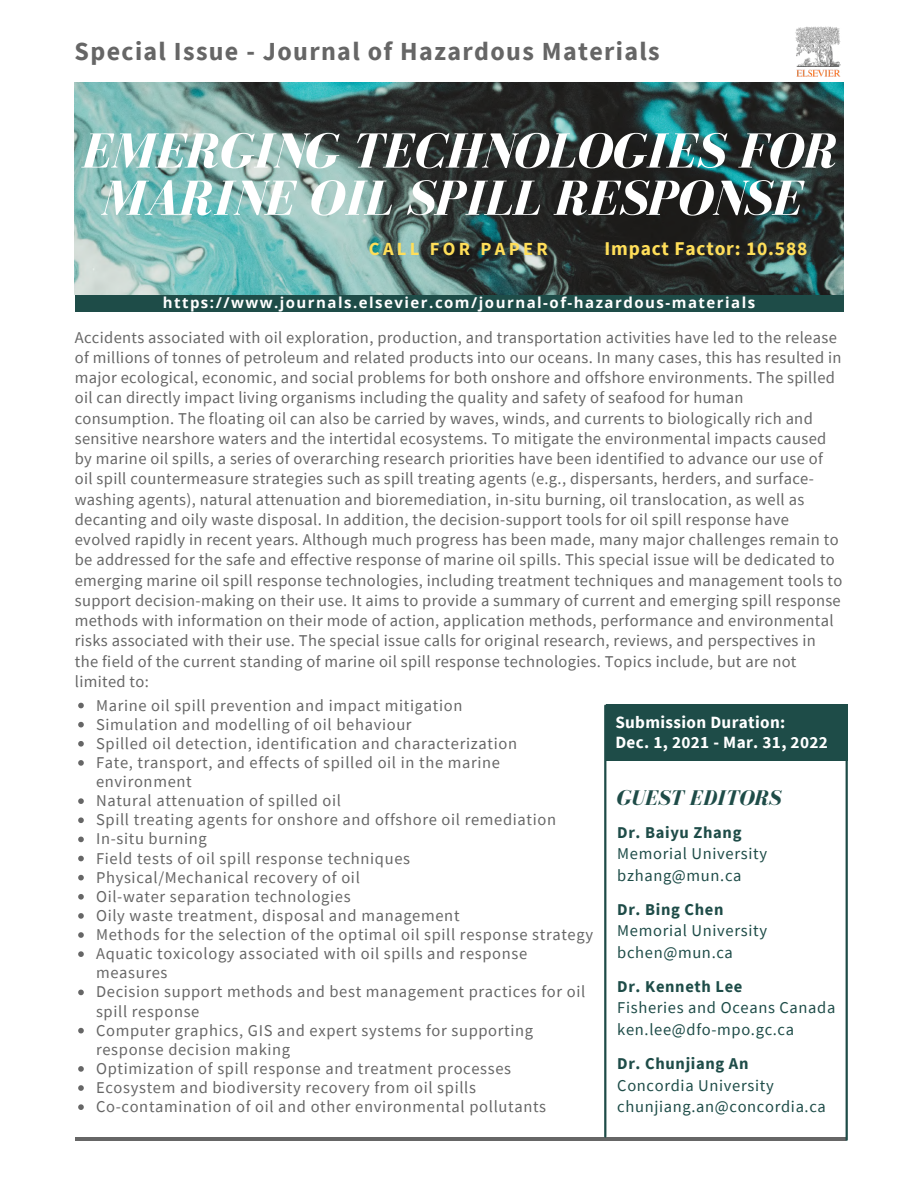
<style>
.page{position:relative;width:918px;height:1188px;background:#fff}
.page>*{position:absolute;margin:0;border:0;box-sizing:border-box;transform-origin:0 0}
.t1{font:italic 700 50.85px/47.2px "Bodoni FLF";color:#fff;text-align:center}
.t2{font:700 25.95px "Source Sans Pro";letter-spacing:.05em;color:#666}
.t3{font:italic 700 21.9px "Bodoni FLF";color:#1e4c48}
.t4{font:700 19.5px "Source Sans Pro";letter-spacing:.04em;color:#ffde59}
.t5{font:700 18.45px "Source Sans Pro";letter-spacing:.18em;color:#ffde59}
.t6{font:700 17.1px "Source Sans Pro";letter-spacing:.02em;color:#fff}
.t7{font:16.5px/20.2px "Source Sans Pro";letter-spacing:.02em;color:#666}
.t8{font:16.5px/19.2px "Source Sans Pro";letter-spacing:.04em;color:#666}
.t9{font:16.5px/21.3px "Source Sans Pro";letter-spacing:.04em;color:#1e4c48}
.t10{font:700 16.5px "Source Sans Pro";letter-spacing:.04em;color:#1e4c48}
.t11{font:700 15px "Open Sans";letter-spacing:.1em;color:#fff}
.s1{font-weight:700}
</style>
<div class="page">
<div style="left:76px;top:253px;width:768px;height:58px;background:#1e4c48"></div>
<img style="left:75px;top:83px;width:768px;height:211px">
<hr style="left:75px;top:1138px;width:771px;height:3px;background:#666">
<img style="left:795px;top:26px;width:46px;height:51px">
<hr style="left:604px;top:706px;width:2px;height:431px;background:#1e4c48">
<div style="left:606px;top:704px;width:242px;height:56px;background:#1e4c48"></div>
<hr style="left:846px;top:706px;width:2px;height:434px;background:#1e4c48">
<svg style="left:78px;top:703px;width:6px;height:5px"></svg>
<svg style="left:78px;top:722px;width:6px;height:5px"></svg>
<svg style="left:78px;top:741px;width:6px;height:6px"></svg>
<svg style="left:78px;top:760px;width:6px;height:6px"></svg>
<svg style="left:78px;top:798px;width:6px;height:6px"></svg>
<svg style="left:78px;top:817px;width:6px;height:6px"></svg>
<svg style="left:78px;top:837px;width:6px;height:5px"></svg>
<svg style="left:78px;top:856px;width:6px;height:5px"></svg>
<svg style="left:78px;top:875px;width:6px;height:5px"></svg>
<svg style="left:78px;top:894px;width:6px;height:6px"></svg>
<svg style="left:78px;top:913px;width:6px;height:6px"></svg>
<svg style="left:78px;top:932px;width:6px;height:6px"></svg>
<svg style="left:78px;top:951px;width:6px;height:6px"></svg>
<svg style="left:78px;top:990px;width:6px;height:5px"></svg>
<svg style="left:78px;top:1028px;width:6px;height:5px"></svg>
<svg style="left:78px;top:1066px;width:6px;height:6px"></svg>
<svg style="left:78px;top:1085px;width:6px;height:6px"></svg>
<svg style="left:78px;top:1104px;width:6px;height:6px"></svg>
<p class="t2" style="left:75px;top:35px;width:587px">Special Issue - Journal of Hazardous Materials</p>
<p class="t1" style="left:81px;top:127px;width:757px">EMERGING TECHNOLOGIES FOR<br>MARINE OIL SPILL RESPONSE</p>
<p class="t5" style="left:369px;top:237px;width:181px">CALL FOR PAPER</p>
<p class="t4" style="left:605px;top:235px;width:204px">Impact Factor: 10.588</p>
<p class="t11" style="left:163px;top:292px;width:594px">https://www.journals.elsevier.com/journal-of-hazardous-materials</p>
<p class="t7" style="left:75px;top:327px;width:769px">Accidents associated with oil exploration, production, and transportation activities have led to the release of millions of tonnes of petroleum and related products into our oceans. In many cases, this has resulted in major ecological, economic, and social problems for both onshore and offshore environments. The spilled oil can directly impact living organisms including the quality and safety of seafood for human consumption. The floating oil can also be carried by waves, winds, and currents to biologically rich and sensitive nearshore waters and the intertidal ecosystems. To mitigate the environmental impacts caused by marine oil spills, a series of overarching research priorities have been identified to advance our use of oil spill countermeasure strategies such as spill treating agents (e.g., dispersants, herders, and surface&shy;washing agents), natural attenuation and bioremediation, in-situ burning, oil translocation, as well as decanting and oily waste disposal. In addition, the decision-support tools for oil spill response have evolved rapidly in recent years. Although much progress has been made, many major challenges remain to be addressed for the safe and effective response of marine oil spills. This special issue will be dedicated to emerging marine oil spill response technologies, including treatment techniques and management tools to support decision-making on their use. It aims to provide a summary of current and emerging spill response methods with information on their mode of action, application methods, performance and environmental risks associated with their use. The special issue calls for original research, reviews, and perspectives in the field of the current standing of marine oil spill response technologies. Topics include, but are not limited to:</p>
<p class="t6" style="left:615px;top:711px;width:172px">Submission Duration:</p>
<p class="t6" style="left:615px;top:731px;width:214px">Dec. 1, 2021 - Mar. 31, 2022</p>
<p class="t8" style="left:96px;top:695px;width:368px">Marine oil spill prevention and impact mitigation</p>
<p class="t8" style="left:96px;top:714px;width:317px">Simulation and modelling of oil behaviour</p>
<p class="t8" style="left:96px;top:733px;width:422px">Spilled oil detection, identification and characterization</p>
<p class="t8" style="left:96px;top:753px;width:405px">Fate, transport, and effects of spilled oil in the marine environment</p>
<p class="t8" style="left:96px;top:791px;width:247px">Natural attenuation of spilled oil</p>
<p class="t8" style="left:96px;top:810px;width:462px">Spill treating agents for onshore and offshore oil remediation</p>
<p class="t8" style="left:96px;top:829px;width:112px">In-situ burning</p>
<p class="t8" style="left:96px;top:848px;width:316px">Field tests of oil spill response techniques</p>
<p class="t8" style="left:96px;top:867px;width:265px">Physical/Mechanical recovery of oil</p>
<p class="t8" style="left:96px;top:886px;width:256px">Oil-water separation technologies</p>
<p class="t8" style="left:96px;top:906px;width:365px">Oily waste treatment, disposal and management</p>
<p class="t8" style="left:96px;top:925px;width:499px">Methods for the selection of the optimal oil spill response strategy</p>
<p class="t8" style="left:96px;top:944px;width:433px">Aquatic toxicology associated with oil spills and response measures</p>
<p class="t8" style="left:96px;top:982px;width:491px">Decision support methods and best management practices for oil spill response</p>
<p class="t8" style="left:96px;top:1020px;width:439px">Computer graphics, GIS and expert systems for supporting response decision making</p>
<p class="t8" style="left:96px;top:1059px;width:417px">Optimization of spill response and treatment processes</p>
<p class="t8" style="left:96px;top:1078px;width:381px">Ecosystem and biodiversity recovery from oil spills</p>
<p class="t8" style="left:96px;top:1097px;width:452px">Co-contamination of oil and other environmental pollutants</p>
<p class="t3" style="left:616px;top:786px;width:166px">GUEST EDITORS</p>
<p class="t9" style="left:617px;top:821px;width:151px"><span class="s1">Dr. Baiyu Zhang<br></span>Memorial University</p>
<p class="t9" style="left:617px;top:864px;width:126px">bzhang@mun.ca</p>
<p class="t10" style="left:617px;top:899px;width:108px">Dr. Bing Chen</p>
<p class="t9" style="left:617px;top:920px;width:151px">Memorial University</p>
<p class="t9" style="left:617px;top:941px;width:117px">bchen@mun.ca</p>
<p class="t10" style="left:617px;top:976px;width:127px">Dr. Kenneth Lee</p>
<p class="t9" style="left:617px;top:997px;width:220px">Fisheries and Oceans Canada ken.lee@dfo-mpo.gc.ca</p>
<p class="t10" style="left:617px;top:1053px;width:133px">Dr. Chunjiang An</p>
<p class="t9" style="left:617px;top:1074px;width:158px">Concordia University</p>
<p class="t9" style="left:617px;top:1095px;width:210px">chunjiang.an@concordia.ca</p>
</div>
